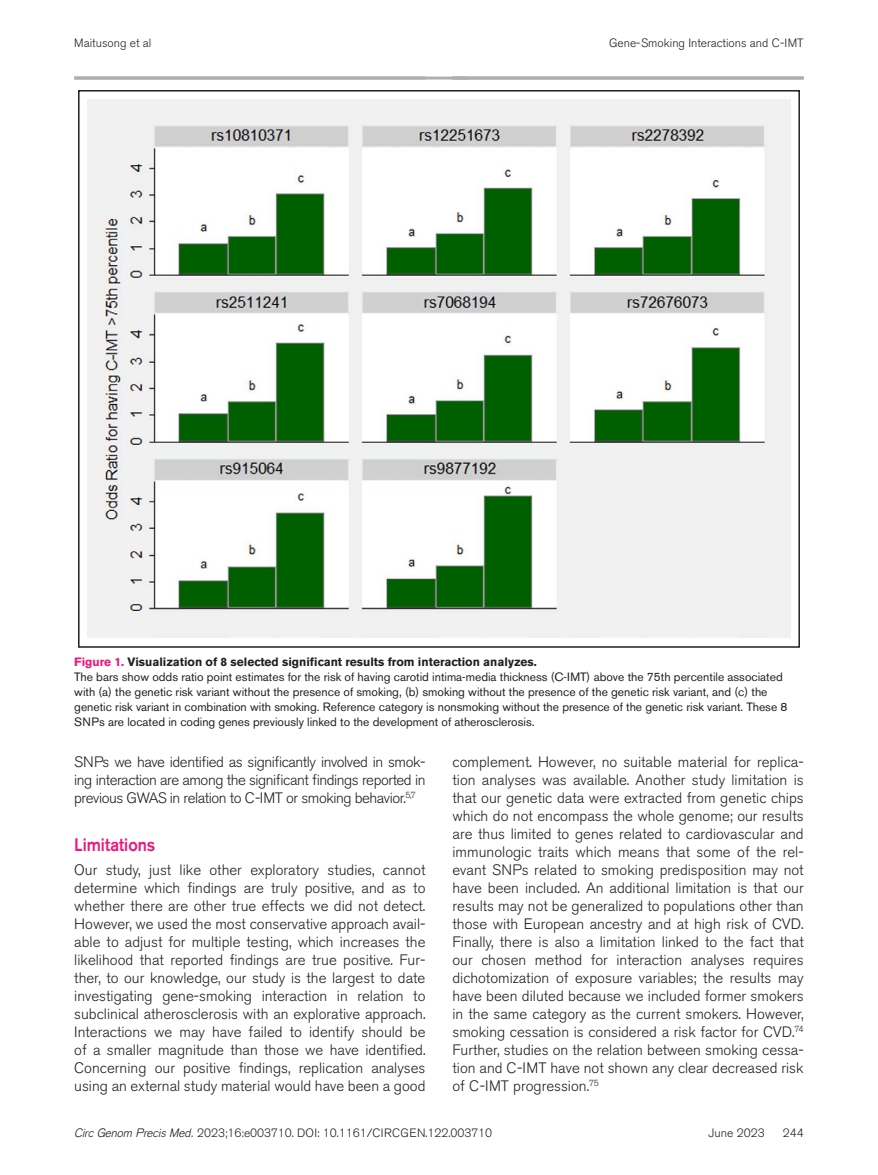
<style>
.page{position:relative;width:878px;height:1175px;background:#fff}
.page>*{position:absolute;margin:0;border:0;box-sizing:border-box;transform-origin:0 0}
.t1{font:500 18px "Akzidenz Grotesk BE";color:#ee177a;scale:.9 1}
.t2{font:300 15px/18px "Akzidenz Grotesk BE";color:#231f20;text-align:justify}
.t3{font:12px/15px "Akzidenz Grotesk BE";color:#231f20}
.t4{font:300 12px "Akzidenz Grotesk BE";color:#231f20}
.s1{font-weight:700;color:#ee177a}
.s2{font-weight:700}
.s3{font-family:"Akzidenz Grotesk";font-style:italic}
</style>
<div class="page">
<svg style="left:467px;top:76px;width:336px;height:4px"></svg>
<svg style="left:74px;top:76px;width:393px;height:4px;background:#b8b9bc"></svg>
<img style="left:88px;top:100px;width:702px;height:538px">
<p class="t4" style="left:74px;top:36px;width:79px">Maitusong et al</p>
<p class="t4" style="left:609px;top:36px;width:196px">Gene-Smoking Interactions and C-IMT</p>
<p class="t3" style="left:74px;top:654px;width:714px"><span class="s1">Figure 1.</span> <span class="s2">Visualization of 8 selected significant results from interaction analyzes.<br></span>The bars show odds ratio point estimates for the risk of having carotid intima-media thickness (C-IMT) above the 75th percentile associated with (a) the genetic risk variant without the presence of smoking, (b) smoking without the presence of the genetic risk variant, and (c) the genetic risk variant in combination with smoking. Reference category is nonsmoking without the presence of the genetic risk variant. These 8<br>SNPs are located in coding genes previously linked to the development of atherosclerosis.</p>
<p class="t2" style="left:74px;top:753px;width:353px">SNPs we have identified as significantly involved in smok&shy;ing interaction are among the significant findings reported in previous GWAS in relation to C-IMT or smoking behavior.<sup>5,7</sup></p>
<p class="t1" style="left:74px;top:833px;width:92px">Limitations</p>
<p class="t2" style="left:74px;top:861px;width:353px">Our study, just like other exploratory studies, cannot determine which findings are truly positive, and as to whether there are other true effects we did not detect.<br>However, we used the most conservative approach avail&shy;able to adjust for multiple testing, which increases the likelihood that reported findings are true positive. Fur&shy;ther, to our knowledge, our study is the largest to date investigating gene-smoking interaction in relation to subclinical atherosclerosis with an explorative approach.<br>Interactions we may have failed to identify should be of a smaller magnitude than those we have identified.<br>Concerning our positive findings, replication analyses using an external study material would have been a good</p>
<p class="t2" style="left:452px;top:753px;width:353px">complement. However, no suitable material for replica&shy;tion analyses was available. Another study limitation is that our genetic data were extracted from genetic chips which do not encompass the whole genome; our results are thus limited to genes related to cardiovascular and immunologic traits which means that some of the rel&shy;evant SNPs related to smoking predisposition may not have been included. An additional limitation is that our results may not be generalized to populations other than those with European ancestry and at high risk of CVD.<br>Finally, there is also a limitation linked to the fact that our chosen method for interaction analyses requires dichotomization of exposure variables; the results may have been diluted because we included former smokers in the same category as the current smokers. However, smoking cessation is considered a risk factor for CVD.<sup>74<br></sup>Further, studies on the relation between smoking cessa&shy;tion and C-IMT have not shown any clear decreased risk of C-IMT progression.<sup>75</sup></p>
<p class="t4" style="left:74px;top:1126px;width:419px"><span class="s3">Circ Genom Precis Med.</span> 2023;16:e003710. DOI: 10.1161/CIRCGEN.122.003710</p>
<p class="t4" style="left:708px;top:1126px;width:57px">June 2023</p>
<p class="t4" style="left:782px;top:1126px;width:22px">244</p>
</div>
